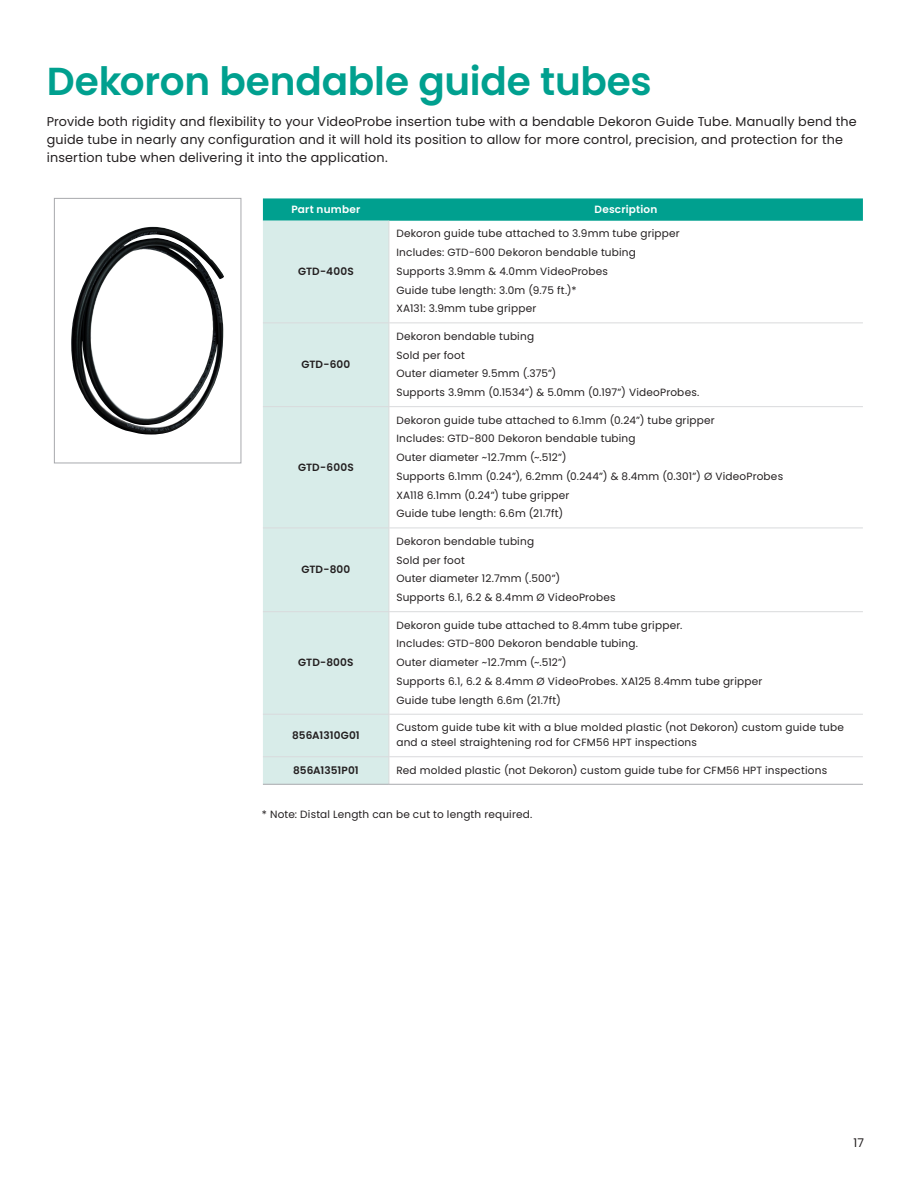
<style>
.page{position:relative;width:918px;height:1188px;background:#fff}
.page>*{position:absolute;margin:0;border:0;box-sizing:border-box;transform-origin:0 0}
._26pt-headline_for_l{font:600 39px "Poppins";letter-spacing:-.005em;color:#00a08f}
._1_text_end_before_t{font:12.75px/18px "Poppins";letter-spacing:.01em;color:#231f20}
.t1{font:12px "Poppins";color:#231f20}
.table_text_7_FL_L{font:10.5px/15px "Poppins";letter-spacing:.02em;color:#231f20}
.table_text_semibold{font:600 10.5px "Poppins";letter-spacing:.005em;color:#231f20}
.Header_column_heads{font:600 10.5px "Poppins";letter-spacing:.015em;color:#fff}
</style>
<div class="page">
<svg style="left:263px;top:198px;width:600px;height:23px;background:#08a392"></svg>
<div style="left:263px;top:221px;width:126px;height:563px;background:#d8ece9"></div>
<hr style="left:389px;top:221px;width:1px;height:101px;background:#d9dadc">
<hr style="left:263px;top:322px;width:126px;height:1px;background:#d9dadc">
<hr style="left:389px;top:322px;width:474px;height:1px;background:#d9dadc">
<hr style="left:389px;top:323px;width:1px;height:83px;background:#d9dadc">
<hr style="left:263px;top:406px;width:126px;height:1px;background:#d9dadc">
<hr style="left:389px;top:406px;width:474px;height:1px;background:#d9dadc">
<hr style="left:389px;top:407px;width:1px;height:121px;background:#d9dadc">
<hr style="left:263px;top:528px;width:126px;height:1px;background:#d9dadc">
<hr style="left:389px;top:528px;width:474px;height:1px;background:#d9dadc">
<hr style="left:389px;top:528px;width:1px;height:83px;background:#d9dadc">
<hr style="left:263px;top:611px;width:126px;height:1px;background:#d9dadc">
<hr style="left:389px;top:611px;width:474px;height:1px;background:#d9dadc">
<hr style="left:389px;top:612px;width:1px;height:102px;background:#d9dadc">
<hr style="left:263px;top:714px;width:126px;height:1px;background:#d9dadc">
<hr style="left:389px;top:714px;width:474px;height:1px;background:#d9dadc">
<hr style="left:389px;top:715px;width:1px;height:41px;background:#d9dadc">
<hr style="left:263px;top:756px;width:126px;height:1px;background:#d9dadc">
<hr style="left:389px;top:756px;width:474px;height:1px;background:#d9dadc">
<svg style="left:389px;top:757px;width:1px;height:27px"></svg>
<hr style="left:263px;top:784px;width:126px;height:1px;background:#a8a9ad">
<hr style="left:389px;top:784px;width:474px;height:1px;background:#a8a9ad">
<img style="left:71px;top:227px;width:153px;height:208px">
<div style="left:54px;top:198px;width:187px;height:265px;border:1px solid #a8a9ad"></div>
<p class="_26pt-headline_for_l" style="left:47px;top:59px;width:607px">Dekoron bendable guide tubes</p>
<p class="_1_text_end_before_t" style="left:47px;top:113px;width:812px">Provide both rigidity and flexibility to your VideoProbe insertion tube with a bendable Dekoron Guide Tube. Manually bend the guide tube in nearly any configuration and it will hold its position to allow for more control, precision, and protection for the insertion tube when delivering it into the application.</p>
<p class="Header_column_heads" style="left:292px;top:203px;width:70px">Part number</p>
<p class="Header_column_heads" style="left:595px;top:203px;width:64px">Description</p>
<p class="table_text_semibold" style="left:298px;top:265px;width:57px">GTD-400S</p>
<p class="table_text_semibold" style="left:301px;top:358px;width:51px">GTD-600</p>
<p class="table_text_semibold" style="left:298px;top:461px;width:57px">GTD-600S</p>
<p class="table_text_semibold" style="left:301px;top:563px;width:50px">GTD-800</p>
<p class="table_text_semibold" style="left:298px;top:656px;width:57px">GTD-800S</p>
<p class="table_text_7_FL_L" style="left:396px;top:226px;width:285px">Dekoron guide tube attached to 3.9mm tube gripper</p>
<p class="table_text_7_FL_L" style="left:396px;top:245px;width:241px">Includes: GTD-600 Dekoron bendable tubing</p>
<p class="table_text_7_FL_L" style="left:396px;top:264px;width:213px">Supports 3.9mm &amp; 4.0mm VideoProbes</p>
<p class="table_text_7_FL_L" style="left:396px;top:283px;width:182px">Guide tube length: 3.0m (9.75 ft.)*</p>
<p class="table_text_7_FL_L" style="left:396px;top:301px;width:141px">XA131: 3.9mm tube gripper</p>
<p class="table_text_7_FL_L" style="left:396px;top:329px;width:139px">Dekoron bendable tubing</p>
<p class="table_text_7_FL_L" style="left:396px;top:348px;width:70px">Sold per foot</p>
<p class="table_text_7_FL_L" style="left:396px;top:366px;width:161px">Outer diameter 9.5mm (.375”)</p>
<p class="table_text_7_FL_L" style="left:396px;top:385px;width:304px">Supports 3.9mm (0.1534”) &amp; 5.0mm (0.197”) VideoProbes.</p>
<p class="table_text_7_FL_L" style="left:396px;top:413px;width:320px">Dekoron guide tube attached to 6.1mm (0.24”) tube gripper</p>
<p class="table_text_7_FL_L" style="left:396px;top:431px;width:241px">Includes: GTD-800 Dekoron bendable tubing</p>
<p class="table_text_7_FL_L" style="left:396px;top:450px;width:172px">Outer diameter ~12.7mm (~.512”)</p>
<p class="table_text_7_FL_L" style="left:396px;top:469px;width:388px">Supports 6.1mm (0.24”), 6.2mm (0.244”) &amp; 8.4mm (0.301”) Ø VideoProbes</p>
<p class="table_text_7_FL_L" style="left:396px;top:488px;width:174px">XA118 6.1mm (0.24”) tube gripper</p>
<p class="table_text_7_FL_L" style="left:396px;top:506px;width:168px">Guide tube length: 6.6m (21.7ft)</p>
<p class="table_text_7_FL_L" style="left:396px;top:534px;width:139px">Dekoron bendable tubing</p>
<p class="table_text_7_FL_L" style="left:396px;top:553px;width:70px">Sold per foot</p>
<p class="table_text_7_FL_L" style="left:396px;top:571px;width:165px">Outer diameter 12.7mm (.500”)</p>
<p class="table_text_7_FL_L" style="left:396px;top:590px;width:221px">Supports 6.1, 6.2 &amp; 8.4mm Ø VideoProbes</p>
<p class="table_text_7_FL_L" style="left:396px;top:618px;width:287px">Dekoron guide tube attached to 8.4mm tube gripper.</p>
<p class="table_text_7_FL_L" style="left:396px;top:636px;width:243px">Includes: GTD-800 Dekoron bendable tubing.</p>
<p class="table_text_7_FL_L" style="left:396px;top:655px;width:172px">Outer diameter ~12.7mm (~.512”)</p>
<p class="table_text_7_FL_L" style="left:396px;top:674px;width:368px">Supports 6.1, 6.2 &amp; 8.4mm Ø VideoProbes. XA125 8.4mm tube gripper</p>
<p class="table_text_7_FL_L" style="left:396px;top:693px;width:166px">Guide tube length 6.6m (21.7ft)</p>
<p class="table_text_semibold" style="left:292px;top:729px;width:69px">856A1310G01</p>
<p class="table_text_7_FL_L" style="left:396px;top:720px;width:449px">Custom guide tube kit with a blue molded plastic (not Dekoron) custom guide tube and a steel straightening rod for CFM56 HPT inspections</p>
<p class="table_text_semibold" style="left:293px;top:764px;width:67px">856A1351P01</p>
<p class="table_text_7_FL_L" style="left:396px;top:763px;width:432px">Red molded plastic (not Dekoron) custom guide tube for CFM56 HPT inspections</p>
<p class="table_text_7_FL_L" style="left:262px;top:807px;width:272px">* Note: Distal Length can be cut to length required.</p>
<p class="t1" style="left:854px;top:1135px;width:12px">17</p>
</div>
